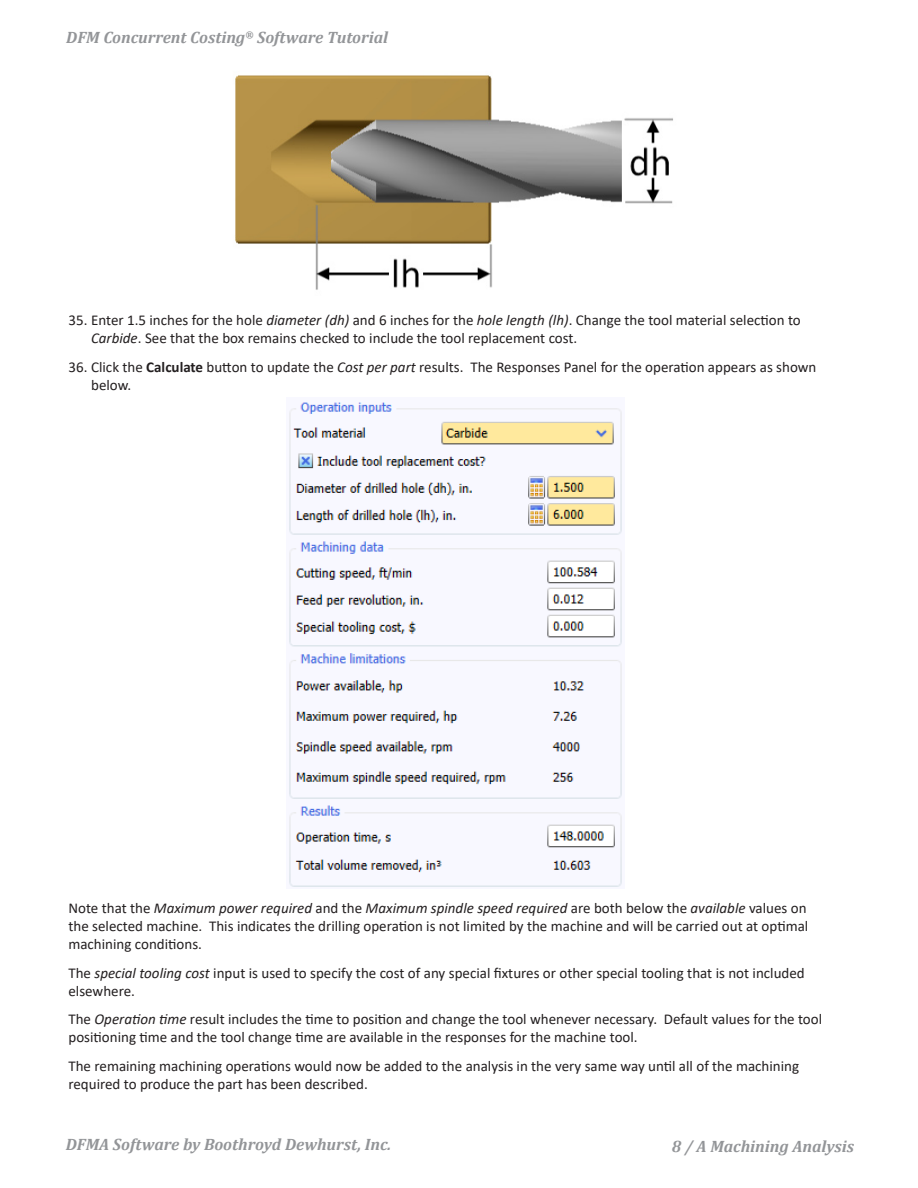
<style>
.page{position:relative;width:918px;height:1188px;background:#fff}
.page>*{position:absolute;margin:0;border:0;box-sizing:border-box;transform-origin:0 0}
.t1{font:italic 700 16.5px "Cambria";color:#939598}
.Column_inside{font:15px/18px "Calibri";color:#231f20}
.Numberlist{font:15px/18px "Calibri";color:#231f20}
.s1{font-style:italic}
.s2{font-weight:700}
</style>
<div class="page">
<img style="left:235px;top:75px;width:438px;height:215px">
<img style="left:289px;top:402px;width:333px;height:485px">
<p class="t1" style="left:66px;top:26px;width:323px">DFM Concurrent Costing<sup>®</sup> Software Tutorial</p>
<p class="Numberlist" style="left:91px;top:310px;width:711px;text-indent:-23px">35. Enter 1.5 inches for the hole <span class="s1">diameter (dh)</span> and 6 inches for the <span class="s1">hole length (lh)</span>. Change the tool material selection to<br><span class="s1">Carbide</span>. See that the box remains checked to include the tool replacement cost.</p>
<p class="Numberlist" style="left:91px;top:357px;width:727px;text-indent:-23px">36. Click the <span class="s2">Calculate</span> button to update the <span class="s1">Cost per part</span> results. The Responses Panel for the operation appears as shown below.</p>
<p class="Column_inside" style="left:68px;top:898px;width:741px;text-align:justify">Note that the <span class="s1">Maximum power required</span> and the <span class="s1">Maximum spindle speed required</span> are both below the <span class="s1">available</span> values on the selected machine. This indicates the drilling operation is not limited by the machine and will be carried out at optimal machining conditions.</p>
<p class="Column_inside" style="left:68px;top:963px;width:738px">The <span class="s1">special tooling cost</span> input is used to specify the cost of any special fixtures or other special tooling that is not included elsewhere.</p>
<p class="Column_inside" style="left:68px;top:1010px;width:755px">The <span class="s1">Operation time</span> result includes the time to position and change the tool whenever necessary. Default values for the tool positioning time and the tool change time are available in the responses for the machine tool.</p>
<p class="Column_inside" style="left:68px;top:1057px;width:732px">The remaining machining operations would now be added to the analysis in the very same way until all of the machining required to produce the part has been described.</p>
<p class="t1" style="left:66px;top:1133px;width:327px">DFMA Software by Boothroyd Dewhurst, Inc.</p>
<p class="t1" style="left:685px;top:1135px;width:171px">/ A Machining Analysis</p>
</div>
